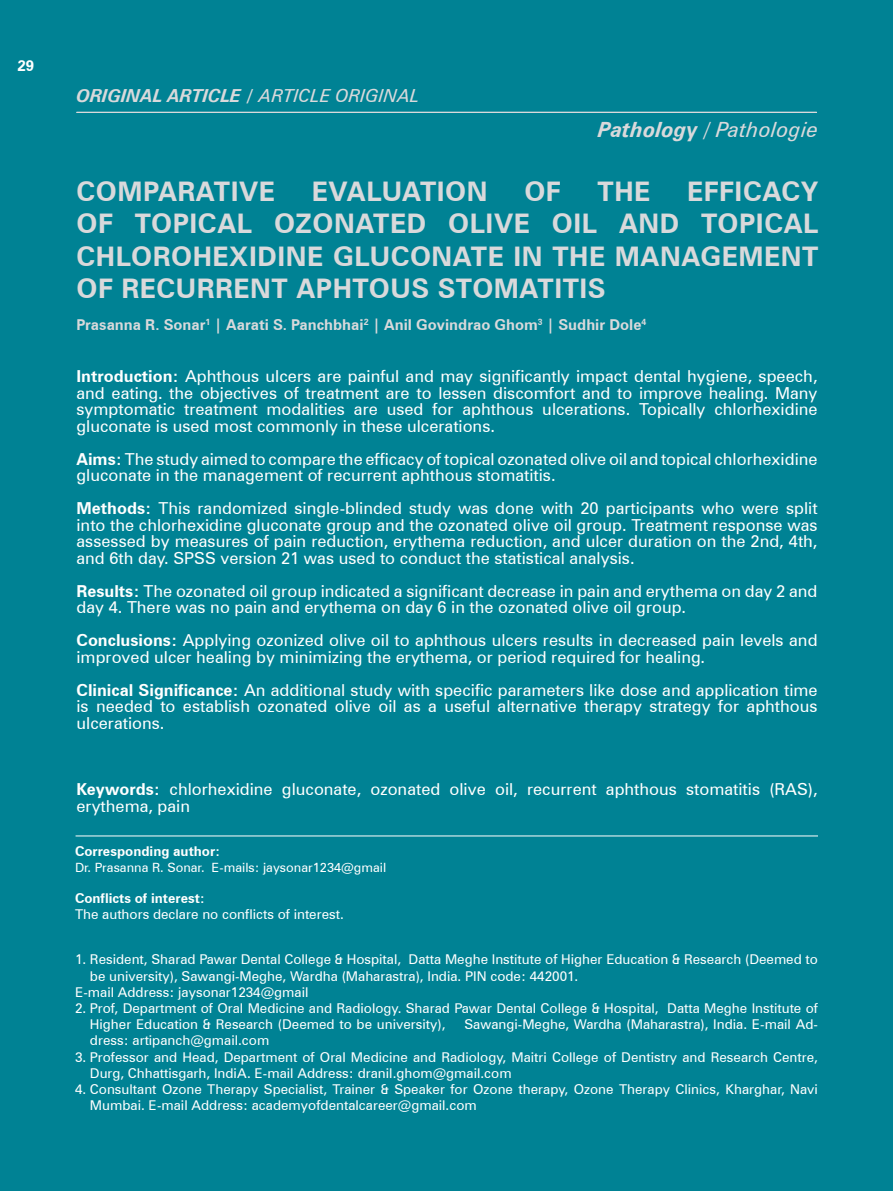
<style>
.page{position:relative;width:893px;height:1191px;background:#008294}
.page>*{position:absolute;margin:0;border:0;box-sizing:border-box;transform-origin:0 0}
.t1{font:700 27px/32.4px "Zurich BT";letter-spacing:.02em;color:#d9d9db;text-align:justify}
.t2{font:italic 21px "Zurich BT";color:#d9d9db}
.t3{font:italic 700 18px "Zurich BT";color:#d9d9db}
.t4{font:16.5px/16.5px "Zurich BT";color:#fff}
.t5{font:700 15px "Zurich BT";color:#d9d9db}
.t6{font:700 15px "Zurich BT";color:#fff}
.t7{font:13.5px/16.2px "Zurich BT";color:#fff}
.t8{font:700 13.5px "Zurich BT";color:#fff}
.t9{font:12.75px "Zurich BT";color:#fff}
.s1{font-style:normal}
.s2{font-weight:400}
.s3{font-weight:700}
</style>
<div class="page">
<hr style="left:77px;top:112px;width:740px;height:1px;background:#d9d9db">
<hr style="left:76px;top:835px;width:742px;height:1px;background:#fff">
<p class="t6" style="left:17px;top:57px;width:18px">29</p>
<p class="t3" style="left:77px;top:84px;width:345px">ORIGINAL ARTICLE <span class="s1">/</span> <span class="s2">ARTICLE ORIGINAL</span></p>
<p class="t2" style="left:598px;top:117px;width:222px"><span class="s3">Pathology</span> / Pathologie</p>
<p class="t1" style="left:76px;top:175px;width:200px">COMPARATIVE</p>
<p class="t1" style="left:312px;top:175px;width:177px">EVALUATION</p>
<p class="t1" style="left:524px;top:175px;width:38px">OF</p>
<p class="t1" style="left:597px;top:175px;width:54px">THE</p>
<p class="t1" style="left:76px;top:175px;width:744px;text-indent:611px">EFFICACY OF TOPICAL OZONATED OLIVE OIL AND TOPICAL CHLOROHEXIDINE GLUCONATE IN THE MANAGEMENT OF RECURRENT APHTOUS STOMATITIS</p>
<p class="t5" style="left:76px;top:315px;width:571px">Prasanna R. Sonar<sup>1</sup> | Aarati S. Panchbhai<sup>2</sup> | Anil Govindrao Ghom<sup>3</sup> | Sudhir Dole<sup>4</sup></p>
<p class="t4" style="left:76px;top:368px;width:743px;text-align:justify"><span class="s3">Introduction:</span> Aphthous ulcers are painful and may significantly impact dental hygiene, speech, and eating. the objectives of treatment are to lessen discomfort and to improve healing. Many symptomatic treatment modalities are used for aphthous ulcerations. Topically chlorhexidine gluconate is used most commonly in these ulcerations.</p>
<p class="t4" style="left:76px;top:450px;width:743px"><span class="s3">Aims:</span> The study aimed to compare the efficacy of topical ozonated olive oil and topical chlorhexidine gluconate in the management of recurrent aphthous stomatitis.</p>
<p class="t4" style="left:76px;top:500px;width:743px;text-align:justify"><span class="s3">Methods:</span> This randomized single-blinded study was done with 20 participants who were split into the chlorhexidine gluconate group and the ozonated olive oil group. Treatment response was assessed by measures of pain reduction, erythema reduction, and ulcer duration on the 2nd, 4th, and 6th day. SPSS version 21 was used to conduct the statistical analysis.</p>
<p class="t4" style="left:76px;top:582px;width:742px"><span class="s3">Results:</span> The ozonated oil group indicated a significant decrease in pain and erythema on day 2 and day 4. There was no pain and erythema on day 6 in the ozonated olive oil group.</p>
<p class="t4" style="left:76px;top:632px;width:743px"><span class="s3">Conclusions:</span> Applying ozonized olive oil to aphthous ulcers results in decreased pain levels and improved ulcer healing by minimizing the erythema, or period required for healing.</p>
<p class="t4" style="left:76px;top:681px;width:743px;text-align:justify"><span class="s3">Clinical Significance:</span> An additional study with specific parameters like dose and application time is needed to establish ozonated olive oil as a useful alternative therapy strategy for aphthous ulcerations.</p>
<p class="t4" style="left:76px;top:780px;width:743px"><span class="s3">Keywords:</span> chlorhexidine gluconate, ozonated olive oil, recurrent aphthous stomatitis (RAS), erythema, pain</p>
<p class="t8" style="left:75px;top:843px;width:147px">Corresponding author:</p>
<p class="t9" style="left:75px;top:859px;width:313px">Dr. Prasanna R. Sonar. E-mails: jaysonar1234@gmail</p>
<p class="t8" style="left:75px;top:890px;width:132px">Conflicts of interest:</p>
<p class="t7" style="left:75px;top:906px;width:270px">The authors declare no conflicts of interest.</p>
<p class="t7" style="left:90px;top:951px;width:729px;text-indent:-15px">1. Resident, Sharad Pawar Dental College &amp; Hospital, Datta Meghe Institute of Higher Education &amp; Research (Deemed to be university), Sawangi-Meghe, Wardha (Maharastra), India. PIN code: 442001.</p>
<p class="t7" style="left:75px;top:983px;width:235px">E-mail Address: jaysonar1234@gmail</p>
<p class="t7" style="left:90px;top:1000px;width:729px;text-indent:-15px">2. Prof, Department of Oral Medicine and Radiology. Sharad Pawar Dental College &amp; Hospital, Datta Meghe Institute of<br>Higher Education &amp; Research (Deemed to be university),</p>
<p class="t7" style="left:464px;top:1016px;width:355px">Sawangi-Meghe, Wardha (Maharastra), India. E-mail Ad-</p>
<p class="t7" style="left:90px;top:1032px;width:181px">dress: artipanch@gmail.com</p>
<p class="t7" style="left:90px;top:1048px;width:729px;text-indent:-15px">3. Professor and Head, Department of Oral Medicine and Radiology, Maitri College of Dentistry and Research Centre,<br>Durg, Chhattisgarh, IndiA. E-mail Address: dranil.ghom@gmail.com</p>
<p class="t7" style="left:90px;top:1081px;width:729px;text-indent:-15px">4. Consultant Ozone Therapy Specialist, Trainer &amp; Speaker for Ozone therapy, Ozone Therapy Clinics, Kharghar, Navi<br>Mumbai. E-mail Address: academyofdentalcareer@gmail.com</p>
</div>
